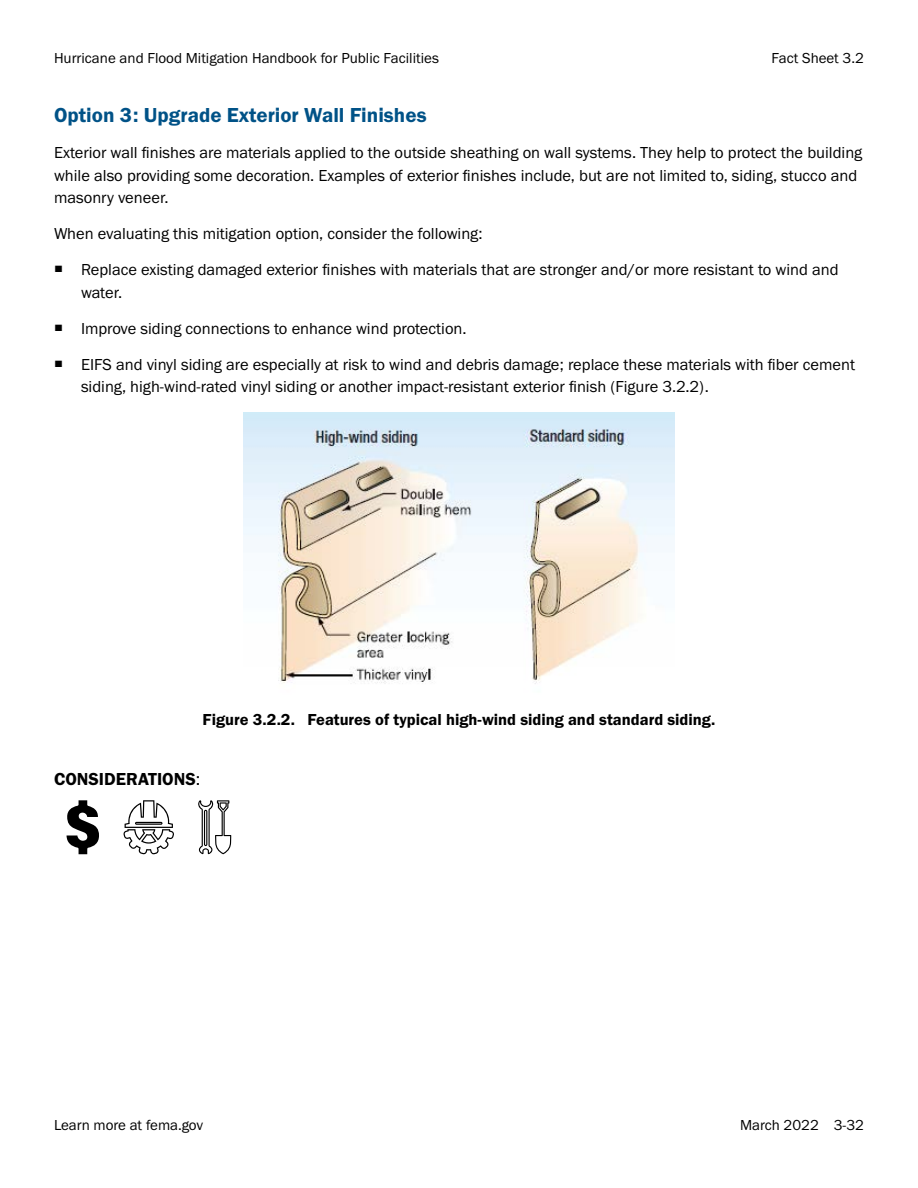
<style>
.page{position:relative;width:918px;height:1188px;background:#fff}
.page>*{position:absolute;margin:0;border:0;box-sizing:border-box;transform-origin:0 0}
.FEMA_Normal{font:21px "Franklin Gothic URW Dem";color:#005287}
.FEMA_Heading_3_Consi{font:18px "Franklin Gothic URW Dem";color:#000}
.FEMA_Bullet_-_1{font:16.5px/22.5px "Franklin Gothic URW Boo";color:#000}
.FEMA_Normal-2{font:16.5px/22.5px "Franklin Gothic URW Boo";color:#000}
.FEMA_Figure_Caption{font:16.5px "Franklin Gothic URW Dem";color:#000}
.t1{font:15px "Franklin Gothic URW Boo";color:#000}
.s1{font-family:"Franklin Gothic URW Boo"}
</style>
<div class="page">
<img style="left:243px;top:413px;width:432px;height:271px">
<svg style="left:67px;top:800px;width:32px;height:54px"></svg>
<svg style="left:123px;top:800px;width:51px;height:55px"></svg>
<svg style="left:198px;top:800px;width:33px;height:54px"></svg>
<p class="t1" style="left:54px;top:49px;width:386px">Hurricane and Flood Mitigation Handbook for Public Facilities</p>
<p class="t1" style="left:772px;top:49px;width:94px">Fact Sheet 3.2</p>
<p class="FEMA_Normal" style="left:54px;top:102px;width:374px">Option 3: Upgrade Exterior Wall Finishes</p>
<p class="FEMA_Normal-2" style="left:54px;top:141px;width:810px">Exterior wall finishes are materials applied to the outside sheathing on wall systems. They help to protect the building while also providing some decoration. Examples of exterior finishes include, but are not limited to, siding, stucco and masonry veneer.</p>
<p class="FEMA_Normal-2" style="left:54px;top:222px;width:430px">When evaluating this mitigation option, consider the following:</p>
<p class="FEMA_Bullet_-_1" style="left:81px;top:258px;width:759px;text-indent:-27px"><sup>■</sup> Replace existing damaged exterior finishes with materials that are stronger and/or more resistant to wind and water.</p>
<p class="FEMA_Bullet_-_1" style="left:54px;top:316px;width:414px"><sup>■</sup> Improve siding connections to enhance wind protection.</p>
<p class="FEMA_Bullet_-_1" style="left:81px;top:352px;width:776px;text-indent:-27px"><sup>■</sup> EIFS and vinyl siding are especially at risk to wind and debris damage; replace these materials with fiber cement siding, high-wind-rated vinyl siding or another impact-resistant exterior finish (Figure 3.2.2).</p>
<p class="FEMA_Figure_Caption" style="left:203px;top:709px;width:514px">Figure 3.2.2. Features of typical high-wind siding and standard siding.</p>
<p class="FEMA_Heading_3_Consi" style="left:54px;top:768px;width:148px">CONSIDERATIONS<span class="s1">:</span></p>
<p class="t1" style="left:54px;top:1116px;width:151px">Learn more at fema.gov</p>
<p class="t1" style="left:740px;top:1116px;width:125px">March 2022 3-32</p>
</div>
